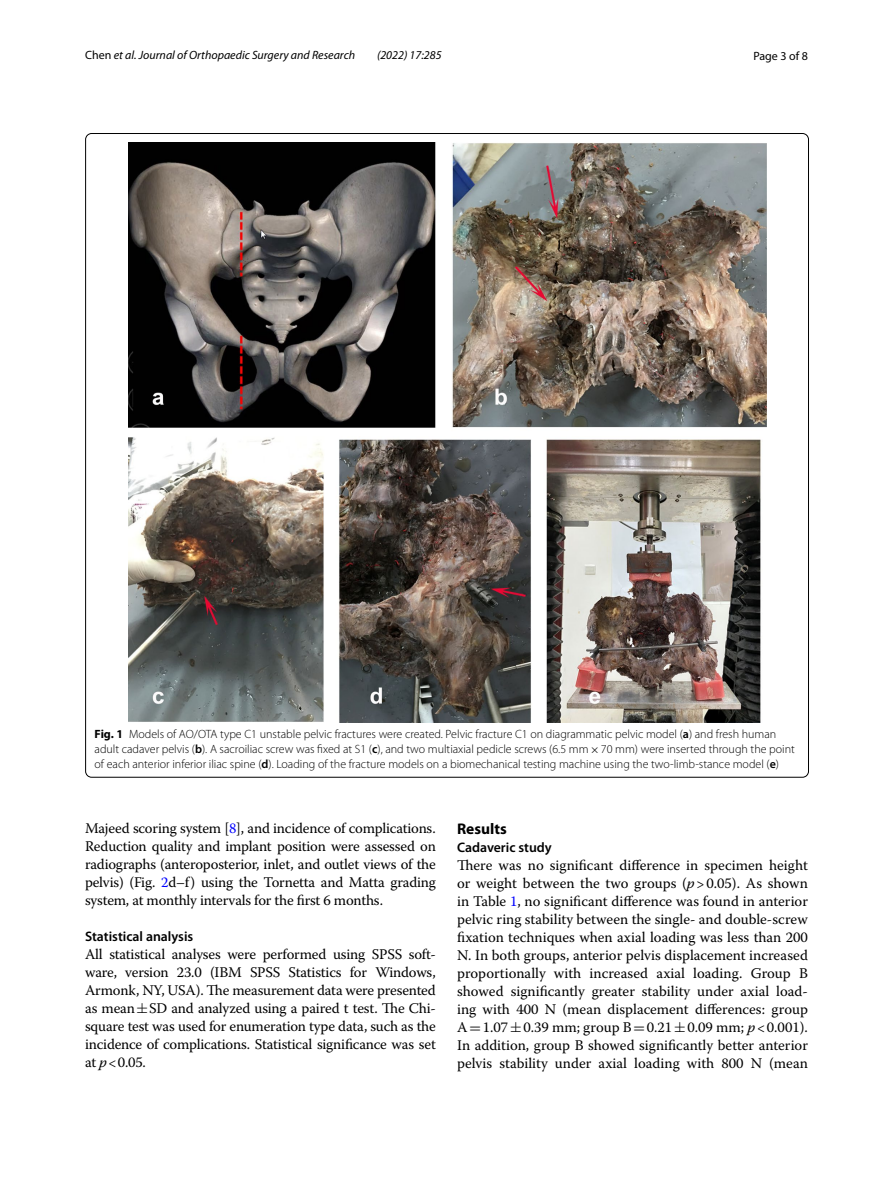
<style>
.page{position:relative;width:893px;height:1187px;background:#fff}
.page>*{position:absolute;margin:0;border:0;box-sizing:border-box;transform-origin:0 0}
.t1{font:700 15.45px "Myriad Pro";color:#000}
.t2{font:14.7px/18px "Warnock Pro";letter-spacing:-.015em;color:#000;text-align:justify}
.t3{font:600 13.8px "Myriad Pro";color:#000}
.t4{font:300 12px/15px "Myriad Pro";color:#000}
.t5{font:italic 12px "Myriad Pro";color:#000}
.t6{font:12px "Myriad Pro";color:#000}
.s1{font-style:normal}
.s2{font-weight:700}
.s3{font-weight:600}
.s4{font-family:"MTSY";font-weight:400}
.s5{color:#00f}
.s6{font-family:"MTSY"}
.s7{font-style:italic}
</style>
<div class="page">
<img style="left:128px;top:142px;width:638px;height:580px">
<p class="t5" style="left:85px;top:48px;width:272px"><span class="s1">Chen</span> et al. Journal of Orthopaedic Surgery and Research</p>
<p class="t5" style="left:377px;top:48px;width:66px">(2022) 17:285</p>
<p class="t6" style="left:753px;top:48px;width:56px">Page 3 of 8</p>
<p class="t4" style="left:95px;top:726px;width:702px"><span class="s2">Fig. 1</span> Models of AO/OTA type C1 unstable pelvic fractures were created. Pelvic fracture C1 on diagrammatic pelvic model (<span class="s3">a</span>) and fresh human adult cadaver pelvis (<span class="s3">b</span>). A sacroiliac screw was fixed at S1 (<span class="s3">c</span>), and two multiaxial pedicle screws (6.5 mm<span class="s4">×</span>70 mm) were inserted through the point of each anterior inferior iliac spine (<span class="s3">d</span>). Loading of the fracture models on a biomechanical testing machine using the two-limb-stance model (<span class="s3">e</span>)</p>
<p class="t2" style="left:85px;top:819px;width:352px">Majeed scoring system [<span class="s5">8</span>], and incidence of complications.<br>Reduction quality and implant position were assessed on radiographs (anteroposterior, inlet, and outlet views of the pelvis) (Fig. <span class="s5">2</span>d–f) using the Tornetta and Matta grading system, at monthly intervals for the first 6 months.</p>
<p class="t3" style="left:85px;top:927px;width:110px">Statistical analysis</p>
<p class="t2" style="left:85px;top:945px;width:352px">All statistical analyses were performed using SPSS soft&shy;ware, version 23.0 (IBM SPSS Statistics for Windows, Armonk, NY, USA). The measurement data were presented as mean<span class="s6">±</span>SD and analyzed using a paired t test. The Chi&shy;square test was used for enumeration type data, such as the incidence of complications. Statistical significance was set at <span class="s7">p</span>&lt;0.05.</p>
<p class="t1" style="left:457px;top:818px;width:51px">Results</p>
<p class="t3" style="left:457px;top:838px;width:96px">Cadaveric study</p>
<p class="t2" style="left:457px;top:855px;width:352px">There was no significant difference in specimen height or weight between the two groups (<span class="s7">p</span>&gt;0.05). As shown in Table <span class="s5">1</span>, no significant difference was found in anterior pelvic ring stability between the single- and double-screw fixation techniques when axial loading was less than 200<br>N. In both groups, anterior pelvis displacement increased proportionally with increased axial loading. Group B showed significantly greater stability under axial load&shy;ing with 400 N (mean displacement differences: group A<span class="s6">=</span>1.07<span class="s6">±</span>0.39 mm; group B<span class="s6">=</span>0.21<span class="s6">±</span>0.09 mm; <span class="s7">p</span>&lt;0.001).<br>In addition, group B showed significantly better anterior pelvis stability under axial loading with 800 N (mean</p>
</div>
